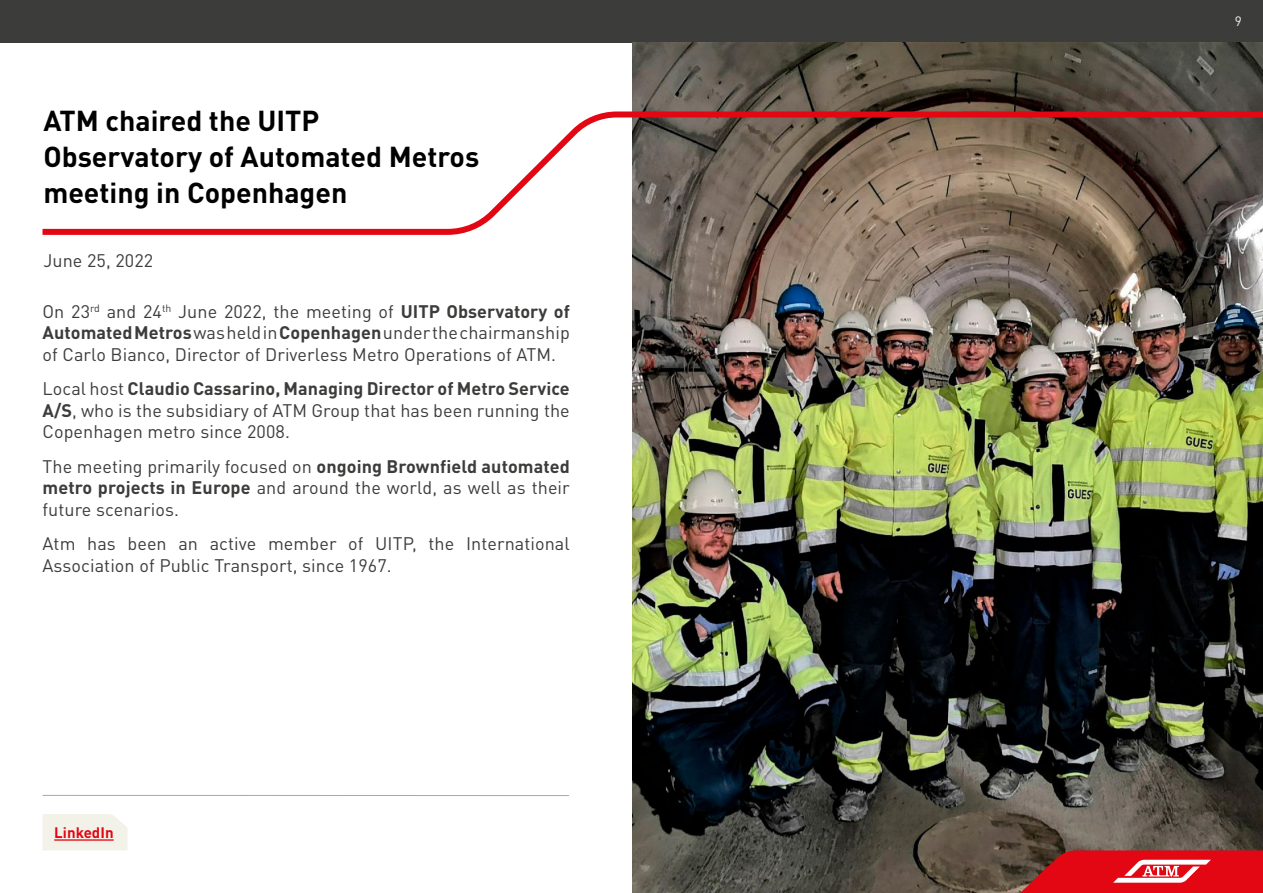
<style>
.page{position:relative;width:1263px;height:893px;background:#fff}
.page>*{position:absolute;margin:0;border:0;box-sizing:border-box;transform-origin:0 0}
.t1{font:700 28.5px/36px "DIN Pro";color:#000}
.t2{font:18px/21.6px "DIN Pro";letter-spacing:.005em;color:#3c3c3b;text-align:justify}
.t3{font:700 15px "DIN Pro";letter-spacing:.005em;color:#e30613}
.t4{font:13.5px "DIN Pro";color:#f3f2e9}
.s1{font-weight:700}
</style>
<div class="page">
<div style="left:0;top:0;width:1263px;height:43px;background:#3c3c3b"></div>
<img style="left:632px;top:43px;width:631px;height:850px">
<div style="left:43px;top:814px;width:85px;height:36px;background:#f3f2e9"></div>
<hr style="left:54px;top:839px;width:60px;height:2px;background:#e30613">
<hr style="left:43px;top:795px;width:526px;height:1px;background:#a8a8a7">
<svg style="left:42px;top:108px;width:1221px;height:130px"></svg>
<svg style="left:998px;top:850px;width:265px;height:43px;background:#cc282f"></svg>
<h1 class="t1" style="left:43px;top:99px;width:437px">ATM chaired the UITP<br>Observatory of Automated Metros meeting in Copenhagen</h1>
<p class="t2" style="left:43px;top:248px;width:111px">June 25, 2022</p>
<p class="t2" style="left:43px;top:299px;width:529px">On 23<sup>rd</sup> and 24<sup>th</sup> June 2022, the meeting of <span class="s1">UITP Observatory of Automated Metros</span> was held in <span class="s1">Copenhagen</span> under the chairmanship of Carlo Bianco, Director of Driverless Metro Operations of ATM.</p>
<p class="t2" style="left:43px;top:376px;width:529px">Local host <span class="s1">Claudio Cassarino, Managing Director of Metro Service A/S</span>, who is the subsidiary of ATM Group that has been running the Copenhagen metro since 2008.</p>
<p class="t2" style="left:43px;top:454px;width:529px">The meeting primarily focused on <span class="s1">ongoing Brownfield automated metro projects in Europe</span> and around the world, as well as their future scenarios.</p>
<p class="t2" style="left:43px;top:531px;width:529px">Atm has been an active member of UITP, the International<br>Association of Public Transport, since 1967.</p>
<p class="t3" style="left:54px;top:820px;width:61px">LinkedIn</p>
<p class="t4" style="left:1235px;top:11px;width:9px">9</p>
</div>
